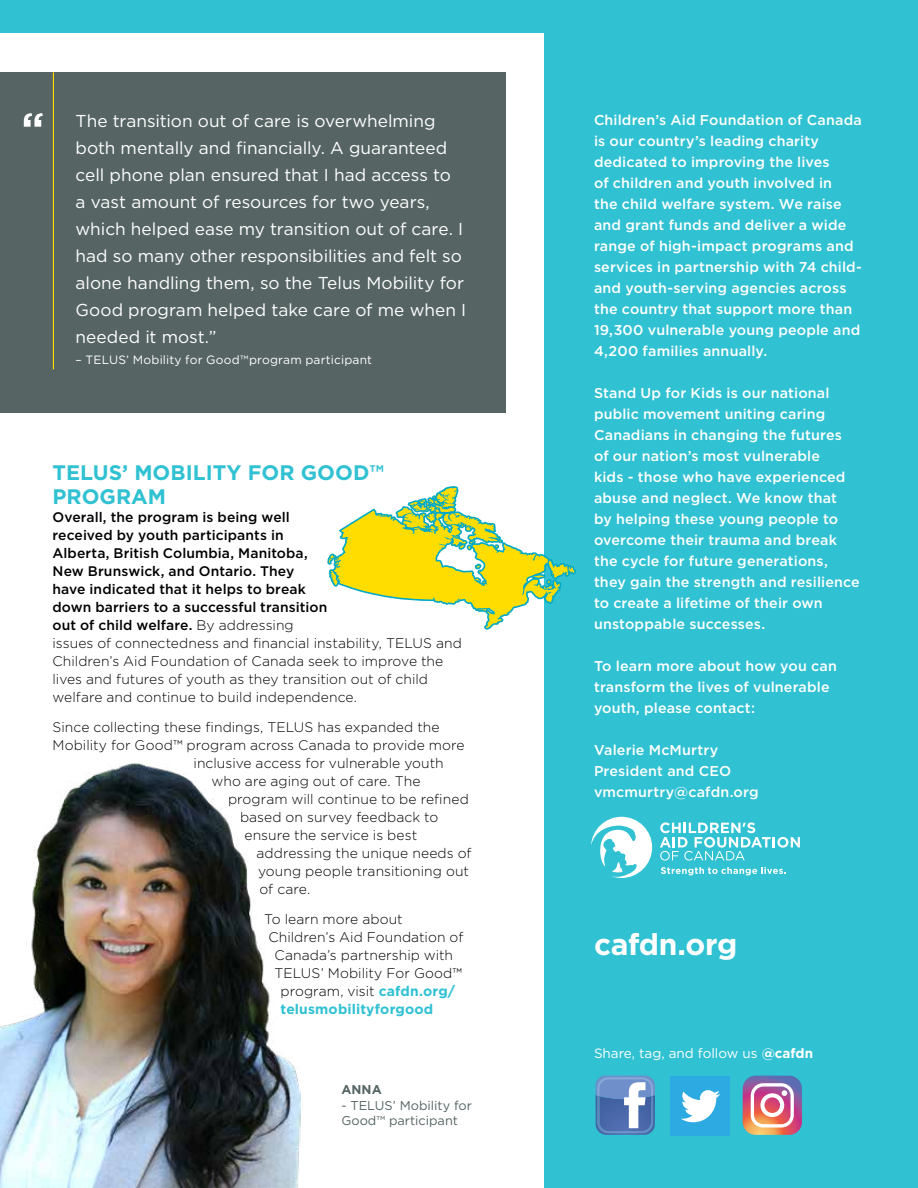
<style>
.page{position:relative;width:918px;height:1188px;background:#fff}
.page>*{position:absolute;margin:0;border:0;box-sizing:border-box;transform-origin:0 0}
.t1{font:700 30px "Gotham";letter-spacing:-.015em;color:#fff}
.t2{font:700 21px/24px "Gotham";color:#30c1d2}
.t3{font:17.25px/27px "Gotham";color:#fff}
.t4{font:500 14.25px/21px "Gotham";letter-spacing:.01em;color:#fff}
.t5{font:500 13.8px/18px "Gotham";letter-spacing:.005em;color:#000}
.t6{font:300 13.8px "Gotham";letter-spacing:.005em;color:#000}
.t7{font:700 13.8px "Gotham";letter-spacing:.01em;color:#30c1d2}
.t8{font:13.5px "Gotham";color:#fff}
.t9{font:12.75px/15.3px "Gotham";color:#566464}
.t10{font:700 12.75px "Gotham";color:#566464}
.t11{font:12px "Gotham";letter-spacing:.015em;color:#fff}
.s1{font-weight:300}
.s2{font-weight:700;color:#30c1d2}
.s3{font-weight:700}
</style>
<div class="page">
<div style="left:0;top:72px;width:505px;height:341px;background:#566464"></div>
<div style="left:544px;top:0;width:374px;height:1188px;background:#30c1d2"></div>
<div style="left:0;top:0;width:544px;height:33px;background:#30c1d2"></div>
<img style="left:0;top:763px;width:300px;height:425px">
<svg style="left:591px;top:817px;width:61px;height:61px"></svg>
<svg style="left:661px;top:867px;width:125px;height:8px"></svg>
<svg style="left:660px;top:822px;width:140px;height:39px"></svg>
<svg style="left:327px;top:486px;width:249px;height:144px"></svg>
<svg style="left:743px;top:1076px;width:59px;height:59px;background:#c6869a"></svg>
<div style="left:671px;top:1077px;width:59px;height:59px;background:#2caae1"></div>
<svg style="left:681px;top:1090px;width:39px;height:32px"></svg>
<svg style="left:596px;top:1076px;width:59px;height:59px;background:#7392c4"></svg>
<hr style="left:53px;top:72px;width:1px;height:297px;background:#fd0">
<svg style="left:24px;top:113px;width:19px;height:14px"></svg>
<p class="t3" style="left:76px;top:107px;width:392px">The transition out of care is overwhelming both mentally and financially. A guaranteed cell phone plan ensured that I had access to<br>a vast amount of resources for two years, which helped ease my transition out of care. I had so many other responsibilities and felt so alone handling them, so the Telus Mobility for Good program helped take care of me when I needed it most.”</p>
<p class="t11" style="left:76px;top:352px;width:298px">– TELUS’ Mobility for Good™program participant</p>
<h2 class="t2" style="left:53px;top:460px;width:333px">TELUS’ MOBILITY FOR GOOD™<br>PROGRAM</h2>
<p class="t5" style="left:53px;top:508px;width:411px">Overall, the program is being well<br>received by youth participants in<br>Alberta, British Columbia, Manitoba,<br>New Brunswick, and Ontario. They<br>have indicated that it helps to break<br>down barriers to a successful transition<br>out of child welfare. <span class="s1">By addressing<br>issues of connectedness and financial instability, TELUS and Children’s Aid Foundation of Canada seek to improve the lives and futures of youth as they transition out of child welfare and continue to build independence.</span></p>
<p class="t6" style="left:53px;top:718px;width:389px">Since collecting these findings, TELUS has expanded the</p>
<p class="t6" style="left:53px;top:736px;width:414px">Mobility for Good™ program across Canada to provide more</p>
<p class="t6" style="left:194px;top:754px;width:252px">inclusive access for vulnerable youth</p>
<p class="t6" style="left:212px;top:772px;width:211px">who are aging out of care. The</p>
<p class="t6" style="left:228px;top:790px;width:242px">program will continue to be refined</p>
<p class="t6" style="left:240px;top:808px;width:200px">based on survey feedback to</p>
<p class="t6" style="left:245px;top:826px;width:174px">ensure the service is best</p>
<p class="t6" style="left:257px;top:844px;width:217px">addressing the unique needs of</p>
<p class="t6" style="left:258px;top:862px;width:212px">young people transitioning out</p>
<p class="t6" style="left:260px;top:880px;width:52px">of care.</p>
<p class="t6" style="left:264px;top:910px;width:140px">To learn more about</p>
<p class="t6" style="left:269px;top:928px;width:196px">Children’s Aid Foundation of</p>
<p class="t6" style="left:275px;top:946px;width:180px">Canada’s partnership with</p>
<p class="t6" style="left:275px;top:964px;width:189px">TELUS’ Mobility For Good™</p>
<p class="t6" style="left:281px;top:982px;width:176px">program, visit <span class="s2">cafdn.org/</span></p>
<p class="t7" style="left:281px;top:1000px;width:154px">telusmobilityforgood</p>
<p class="t10" style="left:341px;top:1081px;width:42px">ANNA</p>
<p class="t9" style="left:341px;top:1097px;width:132px">- TELUS’ Mobility for<br>Good™ participant</p>
<p class="t4" style="left:594px;top:109px;width:270px">Children’s Aid Foundation of Canada is our country’s leading charity dedicated to improving the lives<br>of children and youth involved in<br>the child welfare system. We raise and grant funds and deliver a wide range of high-impact programs and services in partnership with 74 child&shy;and youth-serving agencies across the country that support more than 19,300 vulnerable young people and 4,200 families annually.</p>
<p class="t4" style="left:594px;top:382px;width:267px">Stand Up for Kids is our national public movement uniting caring<br>Canadians in changing the futures of our nation’s most vulnerable<br>kids - those who have experienced abuse and neglect. We know that<br>by helping these young people to overcome their trauma and break the cycle for future generations, they gain the strength and resilience to create a lifetime of their own unstoppable successes.</p>
<p class="t4" style="left:594px;top:655px;width:244px">To learn more about how you can transform the lives of vulnerable youth, please contact:</p>
<p class="t4" style="left:594px;top:739px;width:166px">Valerie McMurtry<br>President and CEO vmcmurtry@cafdn.org</p>
<h1 class="t1" style="left:594px;top:924px;width:145px">cafdn.org</h1>
<p class="t8" style="left:594px;top:1045px;width:221px">Share, tag, and follow us <span class="s3">@cafdn</span></p>
</div>
